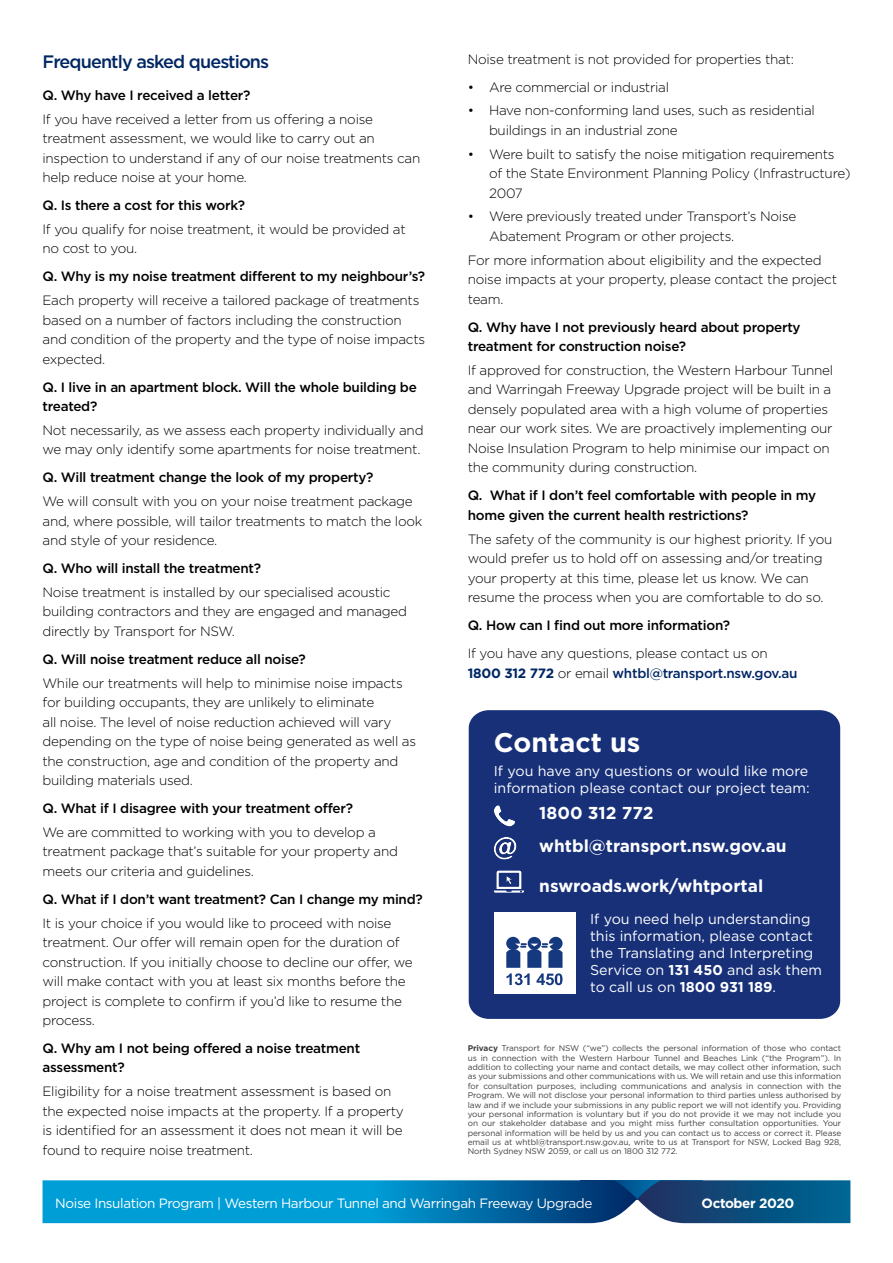
<style>
.page{position:relative;width:893px;height:1263px;background:#fff}
.page>*{position:absolute;margin:0;border:0;box-sizing:border-box;transform-origin:0 0}
.t1{font:700 27px "Gotham";color:#fff}
.t2{font:500 18px "Gotham";letter-spacing:-.05em;color:#002664}
.t3{font:700 17.25px/33.2px "Gotham";color:#fff}
.t4{font:14.25px/17.1px "Gotham";color:#fff}
.t5{font:300 13.5px/19.5px "Gotham";letter-spacing:-.02em;color:#000}
.t6{font:500 13.5px/19.5px "Gotham";letter-spacing:-.02em;color:#000}
.t7{font:13.5px "Gotham";letter-spacing:-.03em;color:#fff}
.t8{font:700 13.5px "Gotham";letter-spacing:-.03em;color:#fff}
.t9{font:8.25px/9.3px "Gotham";letter-spacing:-.01em;color:#414042;text-align:justify}
.s1{font-weight:700;color:#002664}
.s2{font-weight:500;color:#002664}
.s3{font-weight:700}
</style>
<div class="page">
<svg style="left:43px;top:1180px;width:807px;height:43px;background:#097ab0"></svg>
<div style="left:469px;top:710px;width:371px;height:309px;background:#173078"></div>
<svg style="left:494px;top:870px;width:30px;height:23px"></svg>
<svg style="left:494px;top:837px;width:24px;height:22px"></svg>
<svg style="left:494px;top:805px;width:21px;height:21px"></svg>
<div style="left:494px;top:911px;width:82px;height:82px;background:#fff"></div>
<svg style="left:506px;top:937px;width:57px;height:48px"></svg>
<h2 class="t2" style="left:43px;top:49px;width:228px">Frequently asked questions</h2>
<p class="t6" style="left:43px;top:85px;width:209px">Q. Why have I received a letter?</p>
<p class="t5" style="left:43px;top:109px;width:379px">If you have received a letter from us offering a noise treatment assessment, we would like to carry out an inspection to understand if any of our noise treatments can help reduce noise at your home.</p>
<p class="t6" style="left:43px;top:195px;width:204px">Q. Is there a cost for this work?</p>
<p class="t5" style="left:43px;top:219px;width:365px">If you qualify for noise treatment, it would be provided at no cost to you.</p>
<p class="t6" style="left:43px;top:267px;width:384px">Q. Why is my noise treatment different to my neighbour’s?</p>
<p class="t5" style="left:43px;top:290px;width:384px">Each property will receive a tailored package of treatments based on a number of factors including the construction and condition of the property and the type of noise impacts expected.</p>
<p class="t6" style="left:43px;top:377px;width:376px">Q. I live in an apartment block. Will the whole building be treated?</p>
<p class="t5" style="left:43px;top:420px;width:383px">Not necessarily, as we assess each property individually and we may only identify some apartments for noise treatment.</p>
<p class="t6" style="left:43px;top:468px;width:332px">Q. Will treatment change the look of my property?</p>
<p class="t5" style="left:43px;top:491px;width:381px">We will consult with you on your noise treatment package and, where possible, will tailor treatments to match the look and style of your residence.</p>
<p class="t6" style="left:43px;top:558px;width:220px">Q. Who will install the treatment?</p>
<p class="t5" style="left:43px;top:582px;width:366px">Noise treatment is installed by our specialised acoustic building contractors and they are engaged and managed directly by Transport for NSW.</p>
<p class="t6" style="left:43px;top:649px;width:265px">Q. Will noise treatment reduce all noise?</p>
<p class="t5" style="left:43px;top:673px;width:375px">While our treatments will help to minimise noise impacts for building occupants, they are unlikely to eliminate<br>all noise. The level of noise reduction achieved will vary depending on the type of noise being generated as well as the construction, age and condition of the property and building materials used.</p>
<p class="t6" style="left:43px;top:798px;width:312px">Q. What if I disagree with your treatment offer?</p>
<p class="t5" style="left:43px;top:822px;width:357px">We are committed to working with you to develop a treatment package that’s suitable for your property and meets our criteria and guidelines.</p>
<p class="t6" style="left:43px;top:889px;width:382px">Q. What if I don’t want treatment? Can I change my mind?</p>
<p class="t5" style="left:43px;top:913px;width:372px">It is your choice if you would like to proceed with noise treatment. Our offer will remain open for the duration of construction. If you initially choose to decline our offer, we will make contact with you at least six months before the project is complete to confirm if you’d like to resume the process.</p>
<p class="t6" style="left:43px;top:1038px;width:319px">Q. Why am I not being offered a noise treatment assessment?</p>
<p class="t5" style="left:43px;top:1081px;width:363px">Eligibility for a noise treatment assessment is based on the expected noise impacts at the property. If a property is identified for an assessment it does not mean it will be found to require noise treatment.</p>
<p class="t5" style="left:468px;top:49px;width:328px">Noise treatment is not provided for properties that:</p>
<p class="t5" style="left:468px;top:77px;width:203px">• Are commercial or industrial</p>
<p class="t5" style="left:489px;top:101px;width:327px;text-indent:-21px">• Have non-conforming land uses, such as residential buildings in an industrial zone</p>
<p class="t5" style="left:489px;top:144px;width:363px;text-indent:-21px">• Were built to satisfy the noise mitigation requirements of the State Environment Planning Policy (Infrastructure)<br>2007</p>
<p class="t5" style="left:489px;top:207px;width:309px;text-indent:-21px">• Were previously treated under Transport’s Noise<br>Abatement Program or other projects.</p>
<p class="t5" style="left:468px;top:250px;width:371px">For more information about eligibility and the expected noise impacts at your property, please contact the project team.</p>
<p class="t6" style="left:468px;top:317px;width:334px">Q. Why have I not previously heard about property treatment for construction noise?</p>
<p class="t5" style="left:468px;top:360px;width:367px">If approved for construction, the Western Harbour Tunnel and Warringah Freeway Upgrade project will be built in a densely populated area with a high volume of properties near our work sites. We are proactively implementing our Noise Insulation Program to help minimise our impact on the community during construction.</p>
<p class="t6" style="left:468px;top:486px;width:350px">Q. What if I don’t feel comfortable with people in my home given the current health restrictions?</p>
<p class="t5" style="left:468px;top:529px;width:366px">The safety of the community is our highest priority. If you would prefer us to hold off on assessing and/or treating your property at this time, please let us know. We can resume the process when you are comfortable to do so.</p>
<p class="t6" style="left:468px;top:615px;width:264px">Q. How can I find out more information?</p>
<p class="t5" style="left:468px;top:643px;width:331px">If you have any questions, please contact us on<br><span class="s1">1800 312 772</span> or email <span class="s2">whtbl@transport.nsw.gov.au</span></p>
<h1 class="t1" style="left:494px;top:724px;width:148px">Contact us</h1>
<p class="t4" style="left:494px;top:762px;width:317px">If you have any questions or would like more information please contact our project team:</p>
<p class="t3" style="left:539px;top:796px;width:249px">1800 312 772 whtbl@transport.nsw.gov.au</p>
<p class="t3" style="left:539px;top:869px;width:225px">nswroads.work/whtportal</p>
<p class="t4" style="left:590px;top:910px;width:233px">If you need help understanding this information, please contact the Translating and Interpreting<br>Service on <span class="s3">131 450</span> and ask them to call us on <span class="s3">1800 931 189</span>.</p>
<p class="t9" style="left:468px;top:1043px;width:375px"><span class="s3">Privacy</span> Transport for NSW (“we”) collects the personal information of those who contact us in connection with the Western Harbour Tunnel and Beaches Link (“the Program”). In addition to collecting your name and contact details, we may collect other information, such as your submissions and other communications with us. We will retain and use this information for consultation purposes, including communications and analysis in connection with the Program. We will not disclose your personal information to third parties unless authorised by law and if we include your submissions in any public report we will not identify you. Providing your personal information is voluntary but if you do not provide it we may not include you on our stakeholder database and you might miss further consultation opportunities. Your personal information will be held by us and you can contact us to access or correct it. Please email us at whtbl@transport.nsw.gov.au, write to us at Transport for NSW, Locked Bag 928, North Sydney NSW 2059, or call us on 1800 312 772.</p>
<p class="t7" style="left:55px;top:1194px;width:539px">Noise Insulation Program | Western Harbour Tunnel and Warringah Freeway Upgrade</p>
<p class="t8" style="left:702px;top:1194px;width:94px">October 2020</p>
</div>
